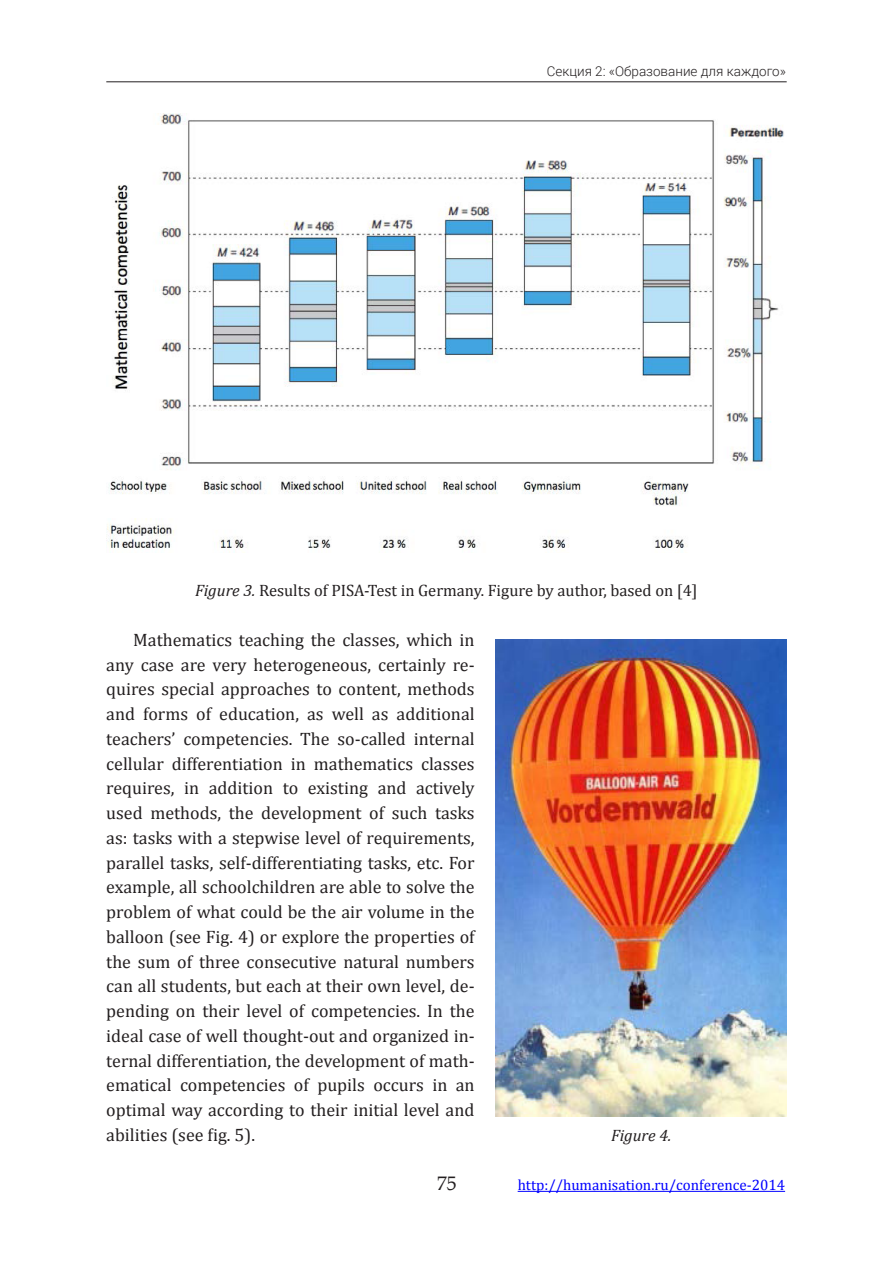
<style>
.page{position:relative;width:893px;height:1263px;background:#fff}
.page>*{position:absolute;margin:0;border:0;box-sizing:border-box;transform-origin:0 0}
.t1{font:19.5px "Book Antiqua";color:#231f20}
.Body_first_EN{font:18px/24.8px "Cambria";color:#231f20;text-align:justify}
.Fig_EN_Centre{font:16.5px "Cambria";color:#231f20}
.Fig_EN_Centre-2{font:italic 16.5px "Cambria";color:#231f20}
.t2{font:15px "Cambria";color:#00f}
.t3{font:300 13.5px "Roboto";color:#231f20}
.s1{font-style:italic}
</style>
<div class="page">
<hr style="left:106px;top:81px;width:681px;height:1px;background:#231f20">
<hr style="left:518px;top:1191px;width:267px;height:1px;background:#00f">
<img style="left:106px;top:114px;width:678px;height:436px">
<img style="left:496px;top:640px;width:291px;height:476px">
<p class="t3" style="left:547px;top:62px;width:241px">Секция 2: «Образование для каждого»</p>
<p class="Fig_EN_Centre" style="left:195px;top:581px;width:504px"><span class="s1">Figure 3.</span> Results of PISA-Test in Germany. Figure by author, based on [4]</p>
<p class="Body_first_EN" style="left:106px;top:627px;width:370px;text-indent:27px">Mathematics teaching the classes, which in any case are very heterogeneous, certainly re&shy;quires special approaches to content, methods and forms of education, as well as additional teachers’ competencies. The so-called internal cellular differentiation in mathematics classes requires, in addition to existing and actively used methods, the development of such tasks as: tasks with a stepwise level of requirements, parallel tasks, self-differentiating tasks, etc. For example, all schoolchildren are able to solve the problem of what could be the air volume in the balloon (see Fig. 4) or explore the properties of the sum of three consecutive natural numbers can all students, but each at their own level, de&shy;pending on their level of competencies. In the ideal case of well thought-out and organized in&shy;ternal differentiation, the development of math&shy;ematical competencies of pupils occurs in an optimal way according to their initial level and abilities (see fig. 5).</p>
<p class="Fig_EN_Centre-2" style="left:611px;top:1124px;width:62px">Figure 4.</p>
<p class="t1" style="left:437px;top:1170px;width:21px">75</p>
<p class="t2" style="left:518px;top:1176px;width:269px">http://humanisation.ru/conference-2014</p>
</div>
